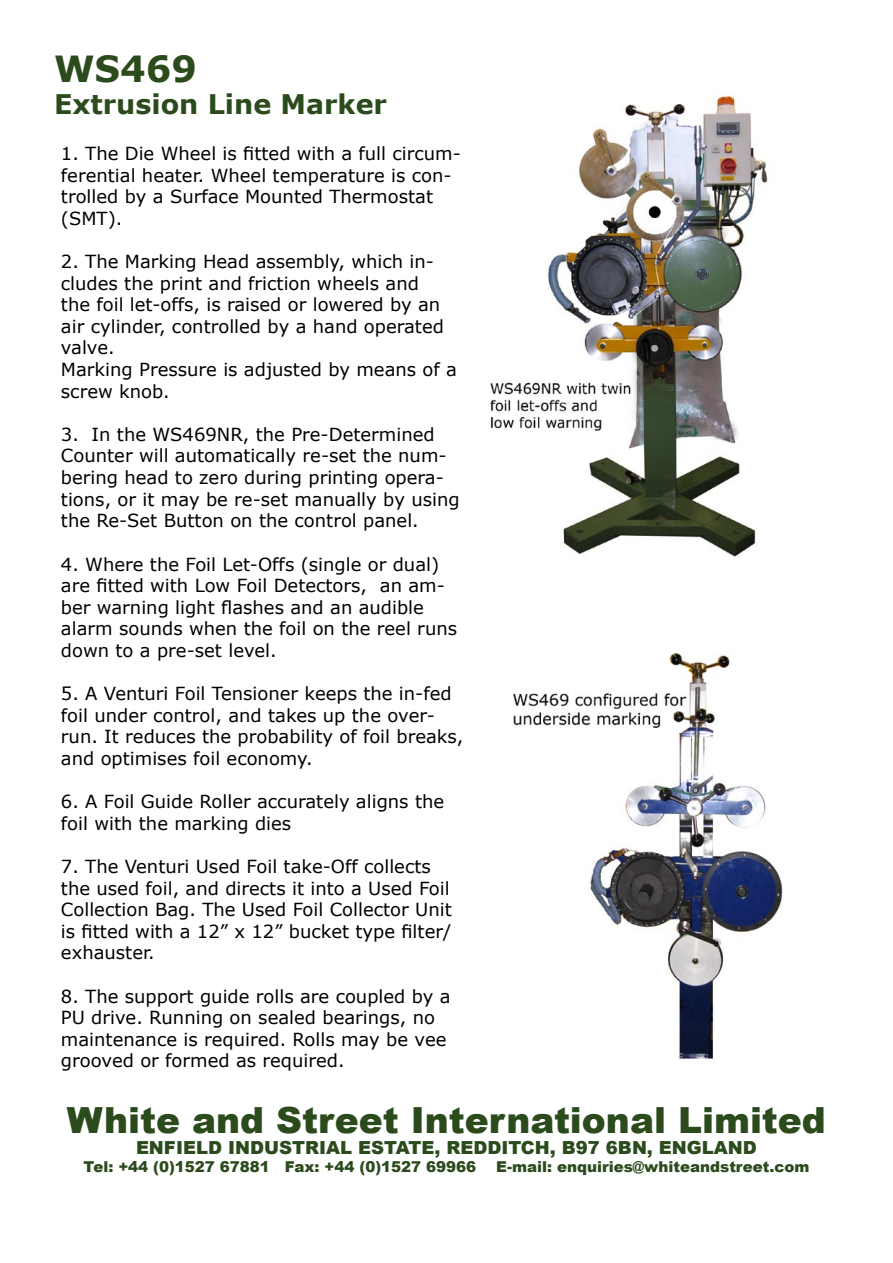
<style>
.page{position:relative;width:893px;height:1263px;background:#fff}
.page>*{position:absolute;margin:0;border:0;box-sizing:border-box;transform-origin:0 0}
.t1{font:900 36px "Arial";color:#2b4b1d}
.t2{font:700 36px "Verdana";color:#2b4b1d}
.t3{font:700 27px "Verdana";color:#2b4b1d}
.t4{font:18px/21.6px "Verdana";color:#000}
.t5{font:900 18px "Arial";color:#2b4b1d}
.t6{font:900 15px "Arial";color:#2b4b1d}
</style>
<div class="page">
<img style="left:513px;top:653px;width:270px;height:406px">
<img style="left:490px;top:95px;width:278px;height:462px">
<p class="t2" style="left:54px;top:46px;width:144px">WS469</p>
<p class="t3" style="left:54px;top:87px;width:335px">Extrusion Line Marker</p>
<p class="t4" style="left:61px;top:142px;width:401px">1. The Die Wheel is fitted with a full circum&shy;ferential heater. Wheel temperature is con&shy;trolled by a Surface Mounted Thermostat (SMT).</p>
<p class="t4" style="left:61px;top:250px;width:385px">2. The Marking Head assembly, which in&shy;cludes the print and friction wheels and the foil let-offs, is raised or lowered by an air cylinder, controlled by a hand operated valve.</p>
<p class="t4" style="left:61px;top:358px;width:398px">Marking Pressure is adjusted by means of a screw knob.</p>
<p class="t4" style="left:61px;top:423px;width:400px">3. In the WS469NR, the Pre-Determined Counter will automatically re-set the num&shy;bering head to zero during printing opera&shy;tions, or it may be re-set manually by using the Re-Set Button on the control panel.</p>
<p class="t4" style="left:61px;top:552px;width:398px">4. Where the Foil Let-Offs (single or dual) are fitted with Low Foil Detectors, an am&shy;ber warning light flashes and an audible alarm sounds when the foil on the reel runs down to a pre-set level.</p>
<p class="t4" style="left:61px;top:682px;width:404px">5. A Venturi Foil Tensioner keeps the in-fed foil under control, and takes up the over&shy;run. It reduces the probability of foil breaks, and optimises foil economy.</p>
<p class="t4" style="left:61px;top:790px;width:385px">6. A Foil Guide Roller accurately aligns the foil with the marking dies</p>
<p class="t4" style="left:61px;top:855px;width:392px">7. The Venturi Used Foil take-Off collects the used foil, and directs it into a Used Foil Collection Bag. The Used Foil Collector Unit is fitted with a 12” x 12” bucket type filter/ exhauster.</p>
<p class="t4" style="left:61px;top:984px;width:391px">8. The support guide rolls are coupled by a PU drive. Running on sealed bearings, no maintenance is required. Rolls may be vee grooved or formed as required.</p>
<p class="t1" style="left:67px;top:1094px;width:760px">White and Street International Limited</p>
<p class="t5" style="left:136px;top:1135px;width:622px">ENFIELD INDUSTRIAL ESTATE, REDDITCH, B97 6BN, ENGLAND</p>
<p class="t6" style="left:83px;top:1156px;width:394px">Tel: +44 (0)1527 67881 Fax: +44 (0)1527 69966</p>
<p class="t6" style="left:496px;top:1156px;width:315px">E-mail: enquiries@whiteandstreet.com</p>
</div>
